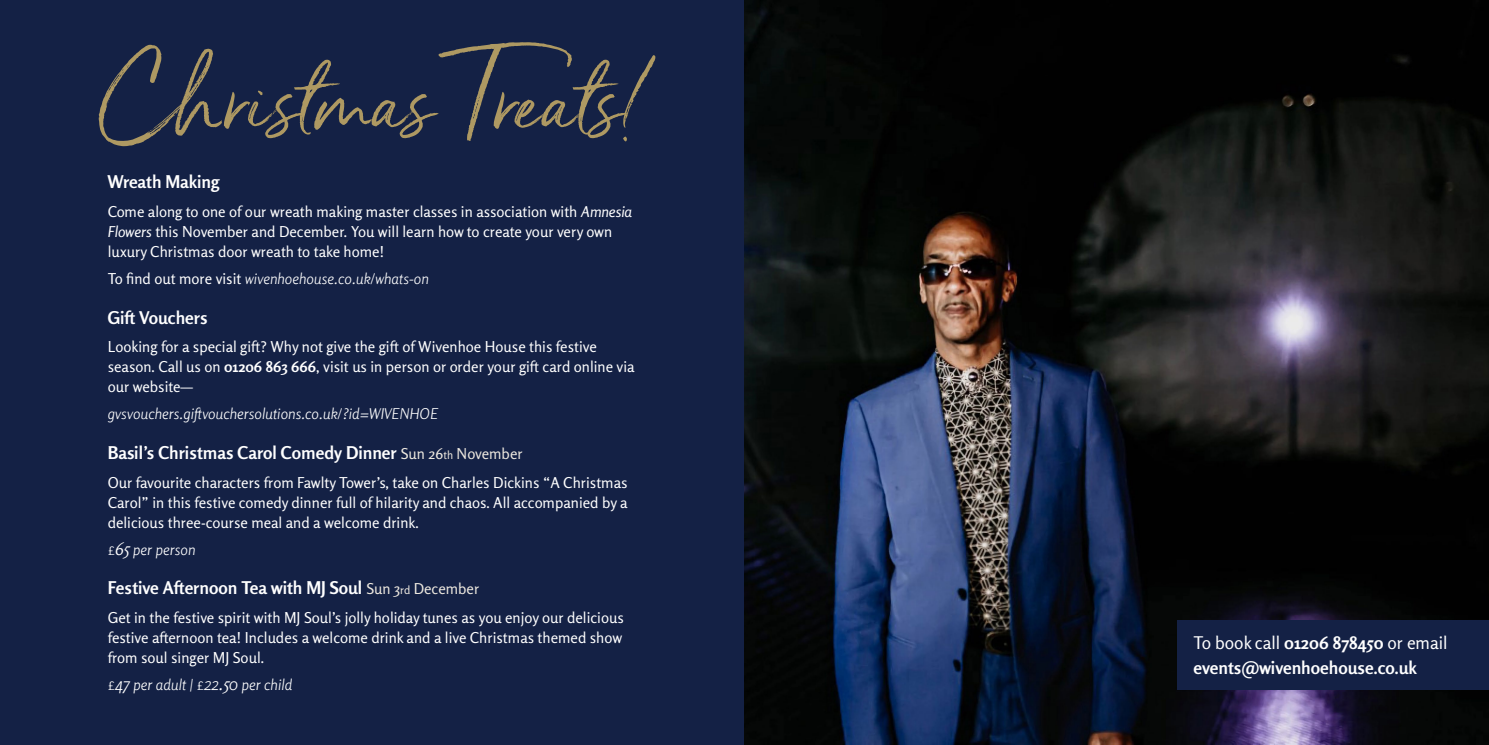
<style>
.page{position:relative;width:1489px;height:745px;background:#fff}
.page>*{position:absolute;margin:0;border:0;box-sizing:border-box;transform-origin:0 0}
.Title_2{font:101.62px "Serendipity Wide";color:#ae9962}
.Title_5{font:700 17.5px "Rosario";color:#fff}
.Body_3{font:700 17.5px/25px "Rosario";color:#fff}
.Body_3-2{font:15px/20px "Rosario";color:#fff}
.Body_1{font:italic 300 15px "Rosario";color:#fff}
.Body_3-3{font:italic 300 15px "Rosario";color:#fff}
.s1{font-style:italic}
.s2{font-weight:400;font-style:normal}
.s3{font-weight:700}
.s4{font-weight:400;font-size:15px;color:#ede8df}
.s5{font-weight:400;font-size:11.25px;color:#ede8df}
.s6{font-style:normal;font-size:12.5px}
.s7{font-size:17.5px}
.s8{font-weight:400}
</style>
<div class="page">
<div style="left:0;top:0;width:744px;height:744px;background:#142145"></div>
<img style="left:744px;top:0;width:744px;height:744px">
<div style="left:1177px;top:619px;width:311px;height:70px;background:#142145"></div>
<p class="Title_2" style="left:97px;top:36px;width:546px">Christmas Treats!</p>
<p class="Title_5" style="left:108px;top:168px;width:113px">Wreath Making</p>
<p class="Body_3-2" style="left:108px;top:200px;width:526px">Come along to one of our wreath making master classes in association with <span class="s1">Amnesia<br>Flowers</span> this November and December. You will learn how to create your very own luxury Christmas door wreath to take home!</p>
<p class="Body_3-3" style="left:108px;top:267px;width:323px"><span class="s2">To find out more visit</span> wivenhoehouse.co.uk/whats-on</p>
<p class="Title_5" style="left:108px;top:303px;width:101px">Gift Vouchers</p>
<p class="Body_3-2" style="left:108px;top:335px;width:528px">Looking for a special gift? Why not give the gift of Wivenhoe House this festive season. Call us on <span class="s3">01206 863 666</span>, visit us in person or order your gift card online via our website—</p>
<p class="Body_1" style="left:108px;top:402px;width:331px">gvsvouchers.giftvouchersolutions.co.uk/?id=WIVENHOE</p>
<p class="Title_5" style="left:108px;top:438px;width:416px">Basil’s Christmas Carol Comedy Dinner <span class="s4">Sun 26</span><span class="s5">th</span> <span class="s4">November</span></p>
<p class="Body_3-2" style="left:108px;top:471px;width:521px;text-align:justify">Our favourite characters from Fawlty Tower’s, take on Charles Dickins “A Christmas Carol” in this festive comedy dinner full of hilarity and chaos. All accompanied by a delicious three-course meal and a welcome drink.</p>
<p class="Body_1" style="left:108px;top:537px;width:89px"><span class="s6">£</span><span class="s7">65</span> per person</p>
<p class="Title_5" style="left:108px;top:573px;width:373px">Festive Afternoon Tea with MJ Soul <span class="s4">Sun 3</span><span class="s5">rd</span> <span class="s4">December</span></p>
<p class="Body_3-2" style="left:108px;top:606px;width:517px;text-align:justify">Get in the festive spirit with MJ Soul’s jolly holiday tunes as you enjoy our delicious festive afternoon tea! Includes a welcome drink and a live Christmas themed show from soul singer MJ Soul.</p>
<p class="Body_1" style="left:108px;top:672px;width:186px"><span class="s6">£</span><span class="s7">47</span> per adult | <span class="s6">£</span><span class="s7">22.50</span> per child</p>
<p class="Body_3" style="left:1193px;top:628px;width:255px"><span class="s8">To book call</span> 01206 878450 <span class="s8">or email </span>events@wivenhoehouse.co.uk</p>
</div>
